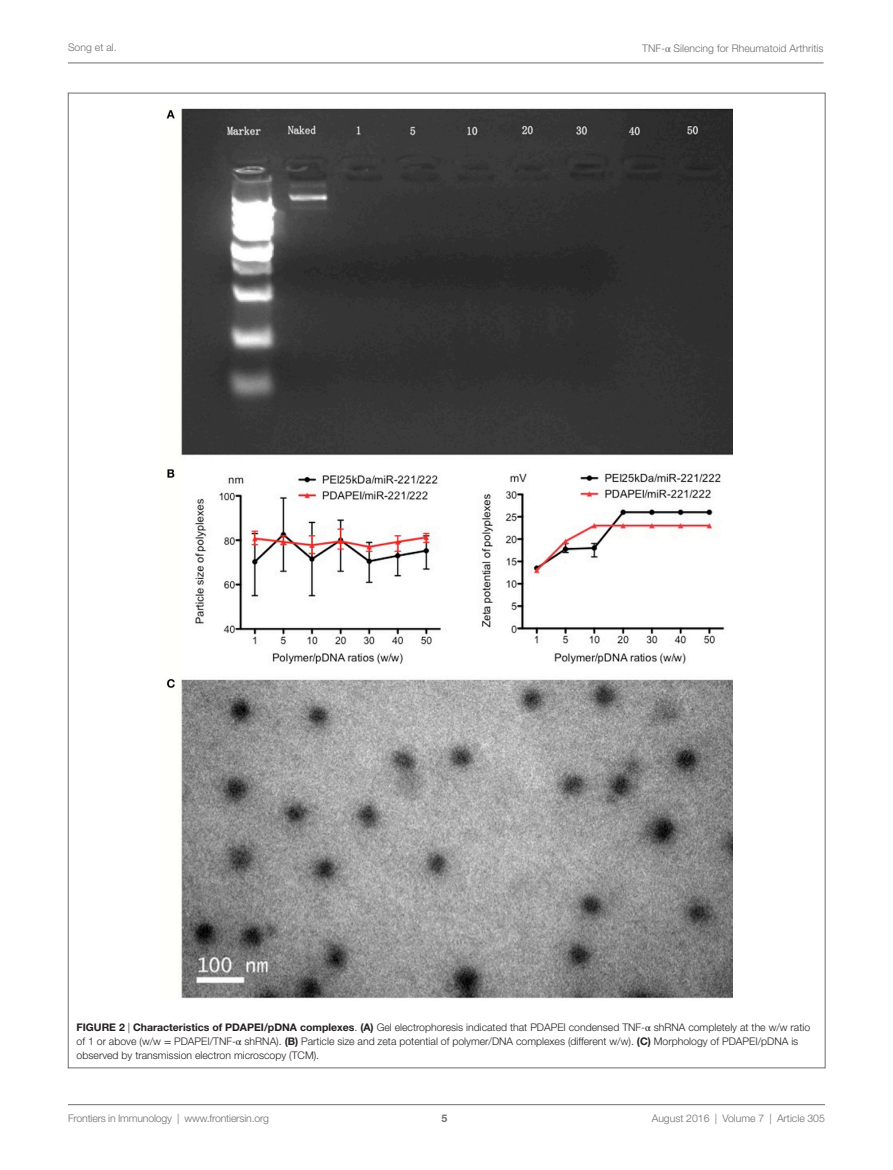
<style>
.page{position:relative;width:893px;height:1170px;background:#fff}
.page>*{position:absolute;margin:0;border:0;box-sizing:border-box;transform-origin:0 0}
.t1{font:300 10.5px/14.2px "Helvetica Neue LT Std";color:#231f20}
.t2{font:300 10.5px "Helvetica Neue LT Std";color:#6c6d70}
.t3{font:700 10.5px "Helvetica Neue LT Std";color:#6c6d70}
.s1{font-family:"STIX General";font-weight:400}
.s2{font-weight:700}
</style>
<div class="page">
<img style="left:166px;top:108px;width:566px;height:891px">
<hr style="left:68px;top:1104px;width:757px;height:1px;background:#6c6d70">
<hr style="left:68px;top:63px;width:755px;height:1px;background:#6c6d70">
<p class="t2" style="left:68px;top:41px;width:50px">Song et al.</p>
<p class="t2" style="left:642px;top:42px;width:183px">TNF-<span class="s1">α</span> Silencing for Rheumatoid Arthritis</p>
<p class="t1" style="left:77px;top:1019px;width:735px"><span class="s2">FIG URE 2</span> | <span class="s2">Characteristics of PDAPEI/pDNA complexes</span>. <span class="s2">(A)</span> Gel electrophoresis indicated that PDAPEI condensed TNF-<span class="s1">α</span> shRNA completely at the w/w ratio of 1 or above (w/w <span class="s1">=</span> PDAPEI/TNF-<span class="s1">α</span> shRNA). <span class="s2">(B)</span> Particle size and zeta potential of polymer/DNA complexes (different w/w). <span class="s2">(C)</span> Morphology of PDAPEI/pDNA is observed by transmission electron microscopy (TCM).</p>
<p class="t2" style="left:68px;top:1111px;width:203px">Frontiers in Immunology | www.frontiersin.org</p>
<p class="t2" style="left:652px;top:1111px;width:175px">August 2016 | Volume 7 | Article 305</p>
<p class="t3" style="left:441px;top:1111px;width:7px">5</p>
</div>
